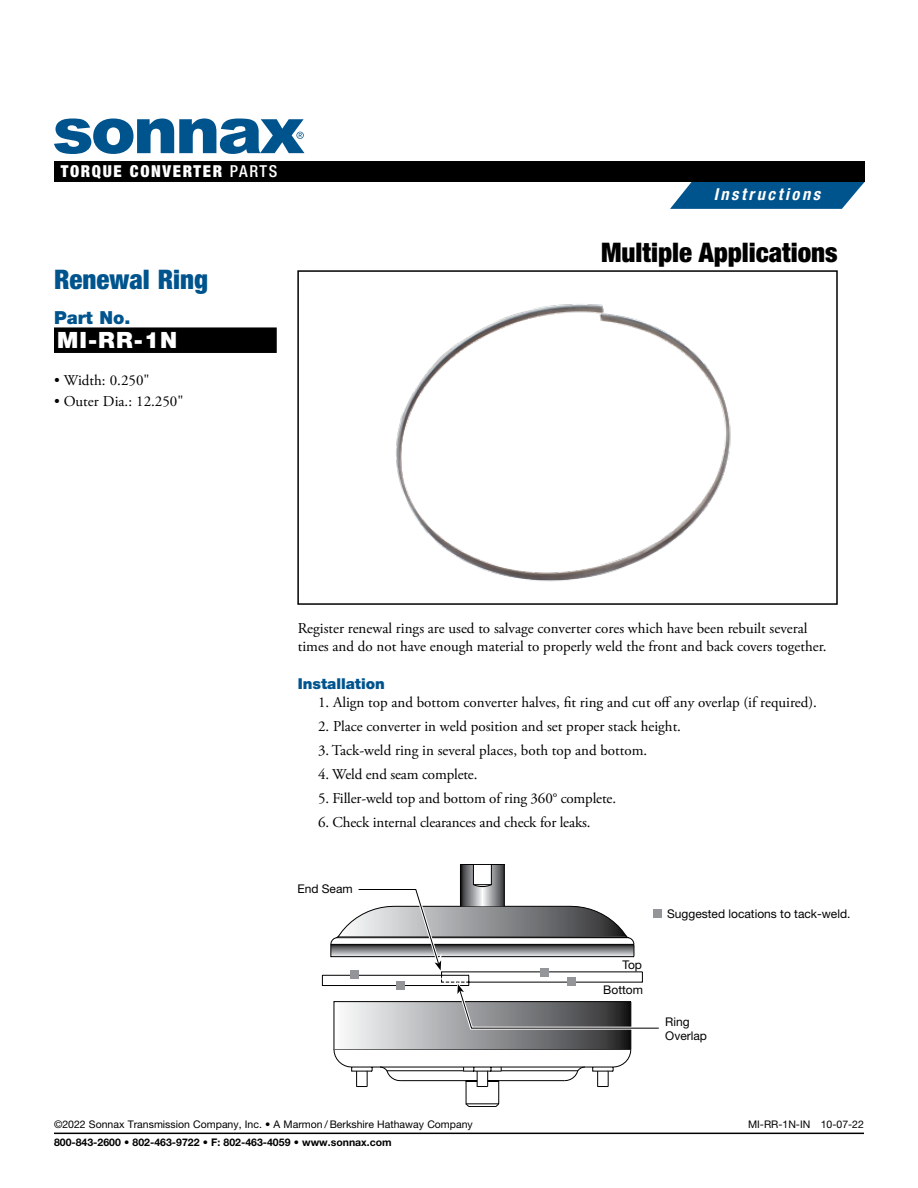
<style>
.page{position:relative;width:918px;height:1188px;background:#fff}
.page>*{position:absolute;margin:0;border:0;box-sizing:border-box;transform-origin:0 0}
.t1{font:900 condensed 27px "Helvetica Neue LT Std";color:#000}
.t2{font:900 condensed 27px "Helvetica Neue LT Std";color:#00548e}
.t3{font:900 22.5px "Helvetica Neue LT Std";color:#fff}
.t4{font:900 18px "Helvetica Neue LT Std";color:#00548e}
.t5{font:900 condensed 16.5px "Helvetica Neue LT Std";letter-spacing:.1em;color:#fff}
.t6{font:italic 700 condensed 16.5px "Helvetica Neue LT Std";letter-spacing:.155em;color:#fff}
.t7{font:15px/18px "Adobe Garamond Pro";color:#000}
.t8{font:900 15px "Helvetica Neue LT Std";color:#00548e}
.t9{font:12px/14.4px "Helvetica Neue LT Std";color:#000}
.t10{font:10.5px "Helvetica Neue LT Std";color:#000}
.t11{font:700 10.5px "Helvetica Neue LT Std";color:#000}
.s1{font-weight:500}
</style>
<div class="page">
<img style="left:396px;top:304px;width:335px;height:278px">
<div style="left:297px;top:270px;width:541px;height:335px;border:2px solid #000"></div>
<div style="left:54px;top:327px;width:223px;height:26px;background:#000"></div>
<svg style="left:322px;top:970px;width:321px;height:16px"></svg>
<div style="left:653px;top:909px;width:9px;height:9px;background:#939598"></div>
<svg style="left:330px;top:864px;width:305px;height:106px"></svg>
<div style="left:540px;top:968px;width:9px;height:8px;background:#939598"></div>
<div style="left:567px;top:977px;width:9px;height:9px;background:#939598"></div>
<div style="left:350px;top:970px;width:8px;height:9px;background:#939598"></div>
<div style="left:396px;top:981px;width:9px;height:9px;background:#939598"></div>
<svg style="left:333px;top:982px;width:326px;height:125px"></svg>
<hr style="left:54px;top:1133px;width:810px;height:1px;background:#000">
<svg style="left:670px;top:182px;width:195px;height:27px;background:#1e689b"></svg>
<div style="left:54px;top:161px;width:811px;height:21px;background:#000"></div>
<svg style="left:54px;top:119px;width:250px;height:35px"></svg>
<p class="t5" style="left:61px;top:161px;width:218px">TORQUE CONVERTER <span class="s1">PARTS</span></p>
<h1 class="t2" style="left:54px;top:263px;width:156px">Renewal Ring</h1>
<p class="t4" style="left:54px;top:307px;width:78px">Part No.</p>
<h2 class="t3" style="left:57px;top:327px;width:122px">MI-RR-1N</h2>
<p class="t7" style="left:54px;top:372px;width:97px">• Width: 0.250"</p>
<p class="t7" style="left:54px;top:393px;width:131px">• Outer Dia.: 12.250"</p>
<p class="t6" style="left:714px;top:185px;width:108px">Instructions</p>
<h1 class="t1" style="left:601px;top:236px;width:238px">Multiple Applications</h1>
<p class="t7" style="left:298px;top:620px;width:530px">Register renewal rings are used to salvage converter cores which have been rebuilt several times and do not have enough material to properly weld the front and back covers together.</p>
<p class="t8" style="left:298px;top:675px;width:89px">Installation</p>
<p class="t7" style="left:318px;top:694px;width:500px">1. Align top and bottom converter halves, fit ring and cut off any overlap (if required).</p>
<p class="t7" style="left:318px;top:718px;width:365px">2. Place converter in weld position and set proper stack height.</p>
<p class="t7" style="left:318px;top:742px;width:331px">3. Tack-weld ring in several places, both top and bottom.</p>
<p class="t7" style="left:318px;top:766px;width:161px">4. Weld end seam complete.</p>
<p class="t7" style="left:318px;top:790px;width:300px">5. Filler-weld top and bottom of ring 360° complete.</p>
<p class="t7" style="left:318px;top:814px;width:274px">6. Check internal clearances and check for leaks.</p>
<p class="t9" style="left:297px;top:881px;width:57px">End Seam</p>
<p class="t9" style="left:603px;top:952px;width:41px;line-height:25.3px;text-align:right">Top<br>Bottom</p>
<p class="t9" style="left:667px;top:906px;width:185px">Suggested locations to tack-weld.</p>
<p class="t9" style="left:665px;top:1014px;width:43px">Ring<br>Overlap</p>
<p class="t10" style="left:54px;top:1118px;width:420px">©2022 Sonnax Transmission Company, Inc. • A Marmon / Berkshire Hathaway Company</p>
<p class="t10" style="left:748px;top:1118px;width:117px">MI-RR-1N-IN 10-07-22</p>
<p class="t11" style="left:54px;top:1136px;width:339px">800-843-2600 • 802-463-9722 • F: 802-463-4059 • www.sonnax.com</p>
</div>
